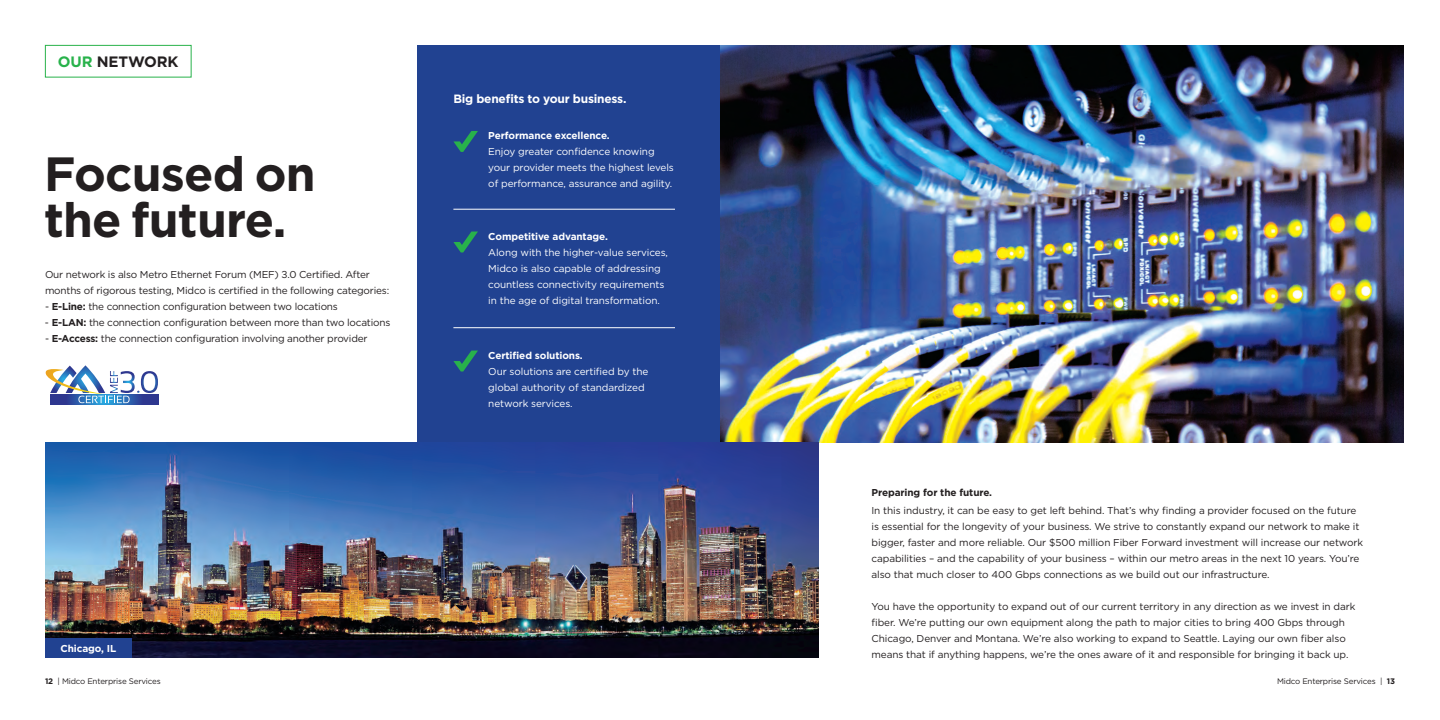
<style>
.page{position:relative;width:1440px;height:720px;background:#fff}
.page>*{position:absolute;margin:0;border:0;box-sizing:border-box;transform-origin:0 0}
.t1{font:700 48px "Gotham";letter-spacing:-.015em;color:#231f20}
.t2{font:700 15px "Gotham";letter-spacing:-.01em;color:#231f20}
.t3{font:700 12px "Gotham";letter-spacing:-.02em;color:#fff}
.t4{font:10px/16px "Gotham";letter-spacing:-.01em;color:#231f20}
.t5{font:10px/16px "Gotham";letter-spacing:-.01em;color:#fff}
.t6{font:700 10px "Gotham";letter-spacing:-.01em;color:#fff}
.t7{font:700 10px "Gotham";letter-spacing:-.01em;color:#231f20}
.t8{font:8px "Gotham";letter-spacing:-.02em;color:#231f20}
.s1{color:#28b24b}
.s2{font-weight:700}
</style>
<div class="page">
<img style="left:720px;top:45px;width:684px;height:398px">
<div style="left:418px;top:45px;width:302px;height:398px;background:#214291"></div>
<svg style="left:453px;top:131px;width:25px;height:21px"></svg>
<img style="left:45px;top:443px;width:773px;height:215px">
<hr style="left:453px;top:209px;width:222px;height:1px;background:#fff">
<hr style="left:453px;top:327px;width:222px;height:1px;background:#fff">
<svg style="left:453px;top:232px;width:25px;height:20px"></svg>
<svg style="left:453px;top:351px;width:25px;height:21px"></svg>
<div style="left:45px;top:45px;width:147px;height:32px;border:1px solid #28b24b"></div>
<div style="left:45px;top:638px;width:87px;height:20px;background:#214291"></div>
<svg style="left:50px;top:403px;width:108px;height:1px"></svg>
<svg style="left:45px;top:365px;width:113px;height:38px"></svg>
<p class="t2" style="left:58px;top:52px;width:122px"><span class="s1">OUR</span> NETWORK</p>
<p class="t1" style="left:44px;top:143px;width:273px">Focused on</p>
<p class="t1" style="left:44px;top:189px;width:244px">the future.</p>
<p class="t4" style="left:45px;top:266px;width:346px">Our network is also Metro Ethernet Forum (MEF) 3.0 Certified. After months of rigorous testing, Midco is certified in the following categories:</p>
<p class="t4" style="left:45px;top:299px;width:294px">- <span class="s2">E-Line:</span> the connection configuration between two locations</p>
<p class="t4" style="left:45px;top:315px;width:347px">- <span class="s2">E-LAN:</span> the connection configuration between more than two locations</p>
<p class="t4" style="left:45px;top:331px;width:324px">- <span class="s2">E-Access:</span> the connection configuration involving another provider</p>
<p class="t3" style="left:453px;top:91px;width:175px">Big benefits to your business.</p>
<p class="t6" style="left:488px;top:129px;width:123px">Performance excellence.</p>
<p class="t5" style="left:488px;top:143px;width:187px">Enjoy greater confidence knowing your provider meets the highest levels</p>
<p class="t5" style="left:488px;top:175px;width:185px">of performance, assurance and agility.</p>
<p class="t6" style="left:488px;top:229px;width:121px">Competitive advantage.</p>
<p class="t5" style="left:488px;top:244px;width:181px">Along with the higher-value services, Midco is also capable of addressing countless connectivity requirements in the age of digital transformation.</p>
<p class="t6" style="left:488px;top:348px;width:96px">Certified solutions.</p>
<p class="t5" style="left:488px;top:363px;width:162px">Our solutions are certified by the global authority of standardized network services.</p>
<p class="t6" style="left:60px;top:642px;width:57px">Chicago, IL</p>
<p class="t7" style="left:871px;top:486px;width:122px">Preparing for the future.</p>
<p class="t4" style="left:871px;top:502px;width:493px">In this industry, it can be easy to get left behind. That’s why finding a provider focused on the future is essential for the longevity of your business. We strive to constantly expand our network to make it bigger, faster and more reliable. Our $500 million Fiber Forward investment will increase our network capabilities – and the capability of your business – within our metro areas in the next 10 years. You’re also that much closer to 400 Gbps connections as we build out our infrastructure.</p>
<p class="t4" style="left:871px;top:598px;width:485px">You have the opportunity to expand out of our current territory in any direction as we invest in dark fiber. We’re putting our own equipment along the path to major cities to bring 400 Gbps through Chicago, Denver and Montana. We’re also working to expand to Seattle. Laying our own fiber also means that if anything happens, we’re the ones aware of it and responsible for bringing it back up.</p>
<p class="t8" style="left:45px;top:676px;width:117px"><span class="s2">12</span> | Midco Enterprise Services</p>
<p class="t8" style="left:1277px;top:676px;width:119px">Midco Enterprise Services | <span class="s2">13</span></p>
</div>
